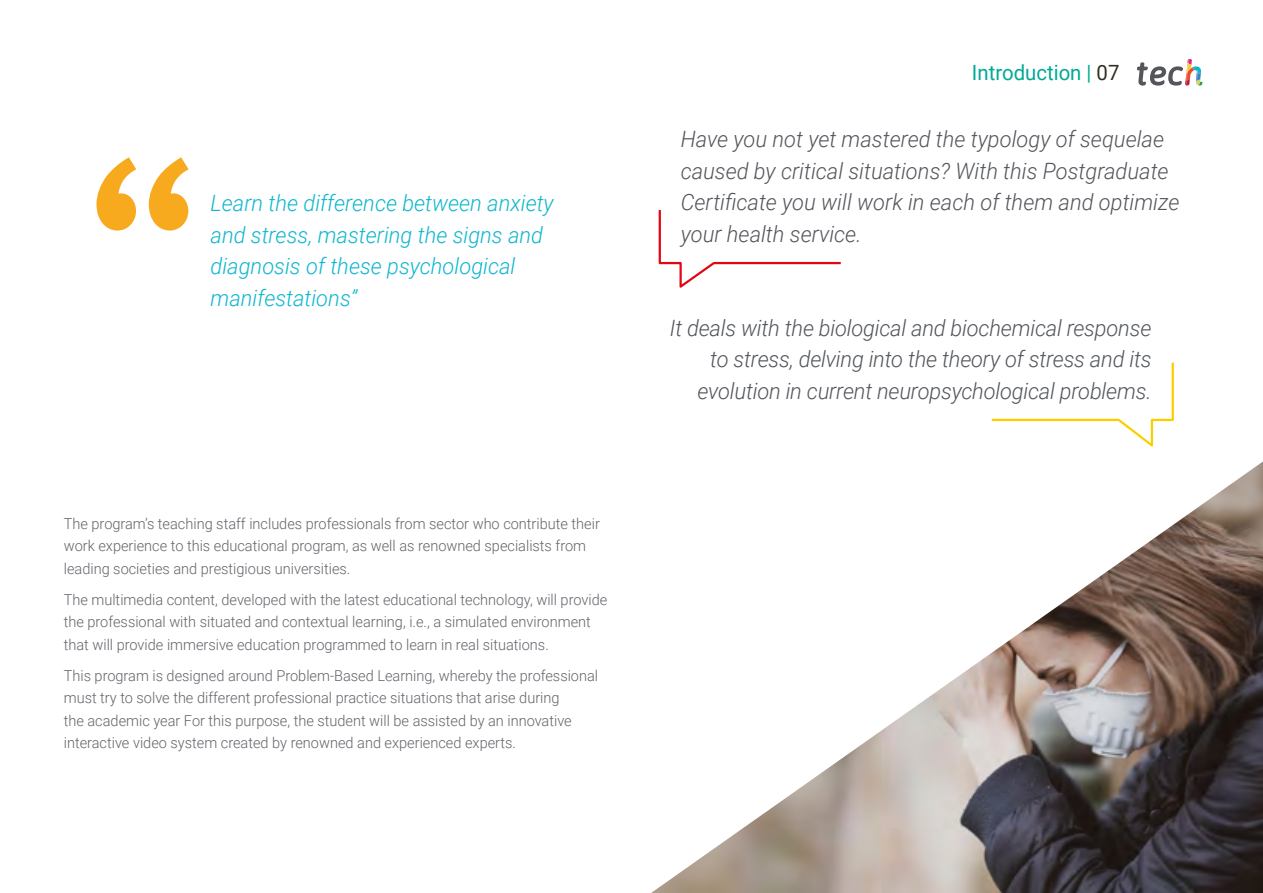
<style>
.page{position:relative;width:1263px;height:893px;background:#fff}
.page>*{position:absolute;margin:0;border:0;box-sizing:border-box;transform-origin:0 0}
.t1{font:italic 300 22.5px/31.5px "Roboto";letter-spacing:-.005em;color:#52555b;text-align:right}
.t2{font:italic 300 22.5px/31.5px "Roboto";color:#0fb6cf}
.t3{font:21px "Roboto";color:#00a996}
.t4{font:300 15px/22.5px "Roboto";color:#61646a}
.s1{color:#312e20}
</style>
<div class="page">
<svg style="left:96px;top:157px;width:93px;height:74px"></svg>
<svg style="left:991px;top:362px;width:183px;height:85px"></svg>
<img style="left:651px;top:461px;width:612px;height:432px">
<svg style="left:658px;top:210px;width:183px;height:78px"></svg>
<svg style="left:1137px;top:59px;width:65px;height:27px"></svg>
<h1 class="t2" style="left:211px;top:187px;width:345px">Learn the difference between anxiety and stress, mastering the signs and diagnosis of these psychological manifestations”</h1>
<p class="t4" style="left:64px;top:512px;width:538px">The program’s teaching staff includes professionals from sector who contribute their work experience to this educational program, as well as renowned specialists from leading societies and prestigious universities.</p>
<p class="t4" style="left:64px;top:588px;width:545px">The multimedia content, developed with the latest educational technology, will provide the professional with situated and contextual learning, i.e., a simulated environment that will provide immersive education programmed to learn in real situations.</p>
<p class="t4" style="left:64px;top:664px;width:536px">This program is designed around Problem-Based Learning, whereby the professional must try to solve the different professional practice situations that arise during<br>the academic year For this purpose, the student will be assisted by an innovative interactive video system created by renowned and experienced experts.</p>
<h2 class="t3" style="left:972px;top:57px;width:149px">Introduction | <span class="s1">07</span></h2>
<h1 class="t1" style="left:681px;top:123px;width:500px;text-align:left">Have you not yet mastered the typology of sequelae caused by critical situations? With this Postgraduate Certificate you will work in each of them and optimize your health service.</h1>
<h1 class="t1" style="left:670px;top:311px;width:483px">It deals with the biological and biochemical response to stress, delving into the theory of stress and its evolution in current neuropsychological problems.</h1>
</div>
